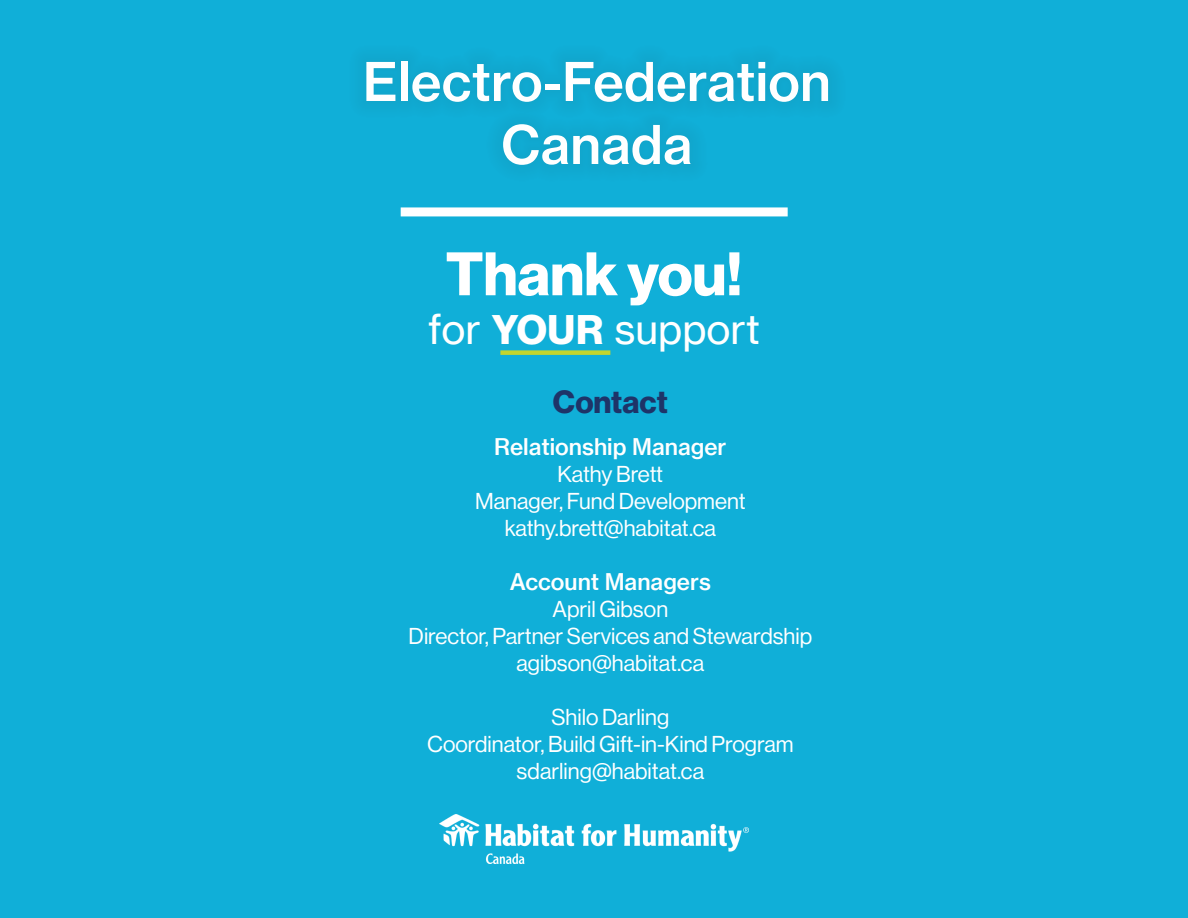
<style>
.page{position:relative;width:1188px;height:918px;background:#10afd8}
.page>*{position:absolute;margin:0;border:0;box-sizing:border-box;transform-origin:0 0}
.t1{font:60px "N Haas Grotesk DS Pro 75 Bd";color:#fff}
.t2{font:52.5px/63px "N Haas Grotesk TX Pro 65 Md";color:#fff;text-align:center}
.t3{font:40.5px "N Haas Grotesk TX Pro 55 Rg";color:#fff}
.t4{font:31.5px "N Haas Grotesk DS Pro 75 Bd";color:#1e3468}
.t5{font:22.5px/27px "N Haas Grotesk DS Pro 55 Rg";color:#fff;text-align:center}
.t6{font:22.5px "N Haas Grotesk TX Pro 65 Md";color:#fff}
.s1{font-family:"N Haas Grotesk DS Pro 75 Bd"}
</style>
<div class="page">
<div style="left:500px;top:350px;width:110px;height:5px;background:#c2d52e"></div>
<img style="left:440px;top:814px;width:308px;height:50px">
<div style="left:401px;top:207px;width:387px;height:9px;background:#fff"></div>
<div style="left:348px;top:44px;width:498px;height:139px;background:#10abd2"></div>
<h2 class="t2" style="left:363px;top:50px;width:470px">Electro-Federation<br>Canada</h2>
<h1 class="t1" style="left:446px;top:239px;width:298px">Thank you!</h1>
<h3 class="t3" style="left:428px;top:304px;width:334px">for <span class="s1">YOUR</span> support</h3>
<h3 class="t4" style="left:553px;top:384px;width:116px">Contact</h3>
<p class="t6" style="left:494px;top:433px;width:234px">Relationship Manager</p>
<p class="t5" style="left:475px;top:461px;width:272px">Kathy Brett<br>Manager, Fund Development kathy.brett@habitat.ca</p>
<p class="t6" style="left:510px;top:568px;width:203px">Account Managers</p>
<p class="t5" style="left:409px;top:596px;width:405px">April Gibson<br>Director, Partner Services and Stewardship agibson@habitat.ca</p>
<p class="t5" style="left:427px;top:704px;width:368px">Shilo Darling<br>Coordinator, Build Gift-in-Kind Program sdarling@habitat.ca</p>
</div>
